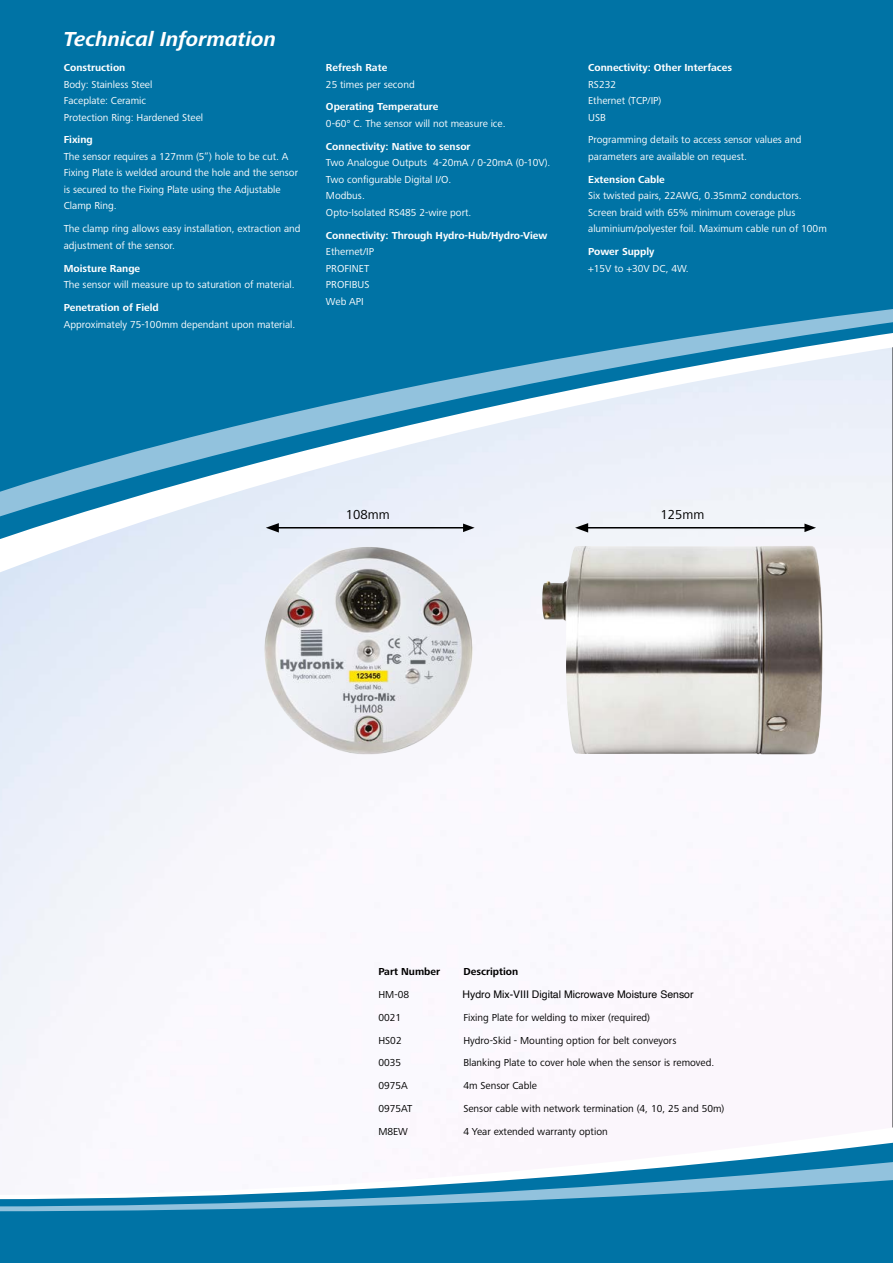
<style>
.page{position:relative;width:893px;height:1263px;background:#fff}
.page>*{position:absolute;margin:0;border:0;box-sizing:border-box;transform-origin:0 0}
.t1{font:italic 700 21px "Frutiger Next LTW1 G";color:#fff}
.t2{font:13.8px "Arial";color:#000}
.t3{font:13.5px "Frutiger Next LTW1 G";color:#000}
.t4{font:10.5px/16.5px "Frutiger Next LTW1 G";color:#fff}
.t5{font:10.5px/23px "Frutiger Next LTW1 G";color:#000}
.t6{font:700 10.5px "Frutiger Next LTW1 G";color:#fff}
.t7{font:10.5px "Helvetica";color:#000}
.t8{font:700 10.5px "Frutiger Next LTW1 G";color:#000}
</style>
<div class="page">
<svg style="left:0;top:1196px;width:893px;height:67px;background:#0a78a8"></svg>
<div style="left:0;top:0;width:893px;height:264px;background:#0073a5"></div>
<div style="left:0;top:264px;width:893px;height:8px;background:#0073a5"></div>
<img style="left:0;top:272px;width:893px;height:924px">
<svg style="left:892px;top:272px;width:1px;height:855px"></svg>
<img style="left:542px;top:546px;width:281px;height:208px">
<img style="left:227px;top:544px;width:287px;height:223px">
<hr style="left:586px;top:527px;width:221px;height:1px;background:#000">
<svg style="left:575px;top:523px;width:13px;height:10px"></svg>
<svg style="left:804px;top:524px;width:12px;height:8px"></svg>
<hr style="left:277px;top:527px;width:188px;height:1px;background:#000">
<svg style="left:266px;top:523px;width:13px;height:10px"></svg>
<svg style="left:463px;top:524px;width:12px;height:8px"></svg>
<h1 class="t1" style="left:64px;top:27px;width:214px">Technical Information</h1>
<p class="t6" style="left:64px;top:62px;width:63px">Construction</p>
<p class="t4" style="left:64px;top:76px;width:141px">Body: Stainless Steel<br>Faceplate: Ceramic<br>Protection Ring: Hardened Steel</p>
<p class="t6" style="left:64px;top:134px;width:30px">Fixing</p>
<p class="t4" style="left:64px;top:149px;width:236px">The sensor requires a 127mm (5”) hole to be cut. A Fixing Plate is welded around the hole and the sensor is secured to the Fixing Plate using the Adjustable Clamp Ring.</p>
<p class="t4" style="left:64px;top:221px;width:238px">The clamp ring allows easy installation, extraction and adjustment of the sensor.</p>
<p class="t6" style="left:64px;top:262px;width:78px">Moisture Range</p>
<p class="t4" style="left:64px;top:277px;width:232px">The sensor will measure up to saturation of material.</p>
<p class="t6" style="left:64px;top:302px;width:97px">Penetration of Field</p>
<p class="t4" style="left:64px;top:316px;width:233px">Approximately 75-100mm dependant upon material.</p>
<p class="t6" style="left:326px;top:62px;width:63px">Refresh Rate</p>
<p class="t4" style="left:326px;top:76px;width:90px">25 times per second</p>
<p class="t6" style="left:326px;top:101px;width:114px">Operating Temperature</p>
<p class="t4" style="left:326px;top:116px;width:181px">0-60° C. The sensor will not measure ice.</p>
<p class="t6" style="left:326px;top:140px;width:146px">Connectivity: Native to sensor</p>
<p class="t4" style="left:326px;top:155px;width:226px">Two Analogue Outputs 4-20mA / 0-20mA (0-10V).<br>Two configurable Digital I/O.<br>Modbus.<br>Opto-Isolated RS485 2-wire port.</p>
<p class="t6" style="left:326px;top:229px;width:223px">Connectivity: Through Hydro-Hub/Hydro-View</p>
<p class="t4" style="left:326px;top:244px;width:50px">Ethernet/IP<br>PROFINET<br>PROFIBUS<br>Web API</p>
<p class="t6" style="left:588px;top:62px;width:146px">Connectivity: Other Interfaces</p>
<p class="t4" style="left:588px;top:76px;width:75px">RS232<br>Ethernet (TCP/IP)<br>USB</p>
<p class="t4" style="left:588px;top:132px;width:215px">Programming details to access sensor values and parameters are available on request.</p>
<p class="t6" style="left:588px;top:173px;width:78px">Extension Cable</p>
<p class="t4" style="left:588px;top:188px;width:240px">Six twisted pairs, 22AWG, 0.35mm2 conductors.<br>Screen braid with 65% minimum coverage plus aluminium/polyester foil. Maximum cable run of 100m</p>
<p class="t6" style="left:588px;top:246px;width:68px">Power Supply</p>
<p class="t4" style="left:588px;top:260px;width:102px">+15V to +30V DC, 4W.</p>
<p class="t3" style="left:346px;top:506px;width:45px">108mm</p>
<h2 class="t2" style="left:661px;top:508px;width:48px">125mm</h2>
<p class="t8" style="left:378px;top:965px;width:63px">Part Number</p>
<p class="t8" style="left:463px;top:965px;width:56px">Description</p>
<p class="t5" style="left:378px;top:983px;width:32px">HM-08<br>0021</p>
<p class="t7" style="left:463px;top:986px;width:233px">Hydro Mix-VIII Digital Microwave Moisture Sensor</p>
<p class="t5" style="left:463px;top:1006px;width:188px">Fixing Plate for welding to mixer (required)</p>
<p class="t5" style="left:378px;top:1029px;width:25px">HS02</p>
<p class="t5" style="left:463px;top:1029px;width:215px">Hydro-Skid - Mounting option for belt conveyors</p>
<p class="t5" style="left:378px;top:1052px;width:24px">0035</p>
<p class="t5" style="left:463px;top:1052px;width:252px">Blanking Plate to cover hole when the sensor is removed.</p>
<p class="t5" style="left:378px;top:1075px;width:31px">0975A</p>
<p class="t5" style="left:463px;top:1075px;width:75px">4m Sensor Cable</p>
<p class="t5" style="left:378px;top:1097px;width:36px">0975AT</p>
<p class="t5" style="left:463px;top:1097px;width:262px">Sensor cable with network termination (4, 10, 25 and 50m)</p>
<p class="t5" style="left:378px;top:1120px;width:31px">M8EW</p>
<p class="t5" style="left:463px;top:1120px;width:146px">4 Year extended warranty option</p>
</div>
